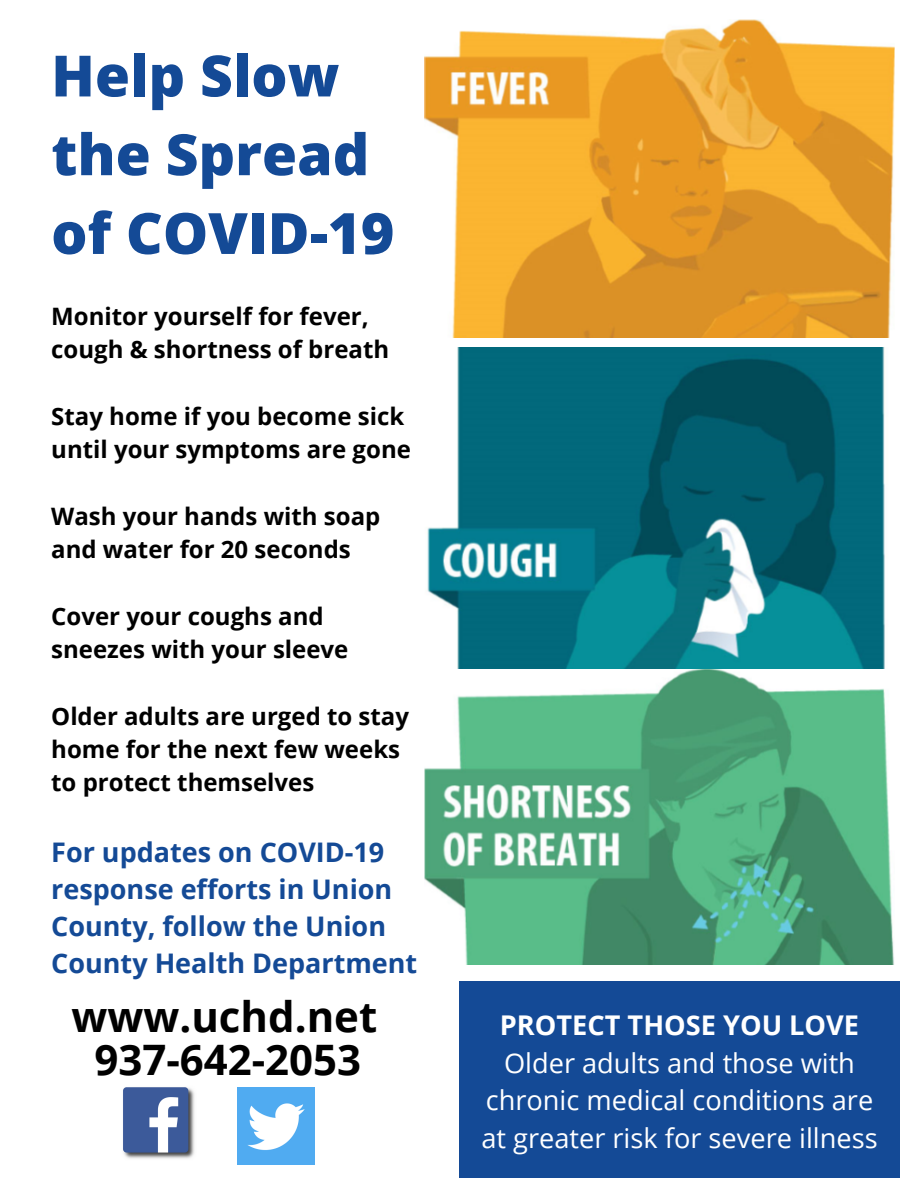
<style>
.page{position:relative;width:918px;height:1188px;background:#fff}
.page>*{position:absolute;margin:0;border:0;box-sizing:border-box;transform-origin:0 0}
.t1{font:800 57px/78.8px "Open Sans";color:#144a96}
.t2{font:700 42px/42.8px "Open Sans";color:#000;text-align:center}
.t3{font:27.15px/37.8px "Open Sans";color:#fff;text-align:center}
.t4{font:700 27.15px "Open Sans";color:#fff}
.t5{font:700 27px/37.2px "Open Sans";color:#144a96}
.t6{font:700 24px/33.3px "Open Sans";color:#000}
</style>
<div class="page">
<img style="left:424px;top:668px;width:470px;height:296px">
<img style="left:424px;top:20px;width:471px;height:317px">
<img style="left:427px;top:348px;width:458px;height:320px">
<img style="left:123px;top:1087px;width:72px;height:72px">
<img style="left:238px;top:1088px;width:76px;height:76px">
<div style="left:459px;top:981px;width:441px;height:196px;background:#144a96"></div>
<h1 class="t1" style="left:51px;top:35px;width:345px">Help Slow the Spread of COVID-19</h1>
<p class="t6" style="left:51px;top:299px;width:340px">Monitor yourself for fever, cough &amp; shortness of breath</p>
<p class="t6" style="left:51px;top:399px;width:361px">Stay home if you become sick until your symptoms are gone</p>
<p class="t6" style="left:51px;top:499px;width:331px">Wash your hands with soap and water for 20 seconds</p>
<p class="t6" style="left:51px;top:599px;width:299px">Cover your coughs and sneezes with your sleeve</p>
<p class="t6" style="left:51px;top:699px;width:359px">Older adults are urged to stay home for the next few weeks to protect themselves</p>
<p class="t5" style="left:51px;top:833px;width:368px">For updates on COVID-19 response efforts in Union<br>County, follow the Union<br>County Health Department</p>
<h2 class="t2" style="left:72px;top:995px;width:307px">www.uchd.net<br>937-642-2053</h2>
<p class="t4" style="left:500px;top:1006px;width:361px">PROTECT THOSE YOU LOVE</p>
<p class="t3" style="left:481px;top:1043px;width:398px">Older adults and those with chronic medical conditions are at greater risk for severe illness</p>
</div>
